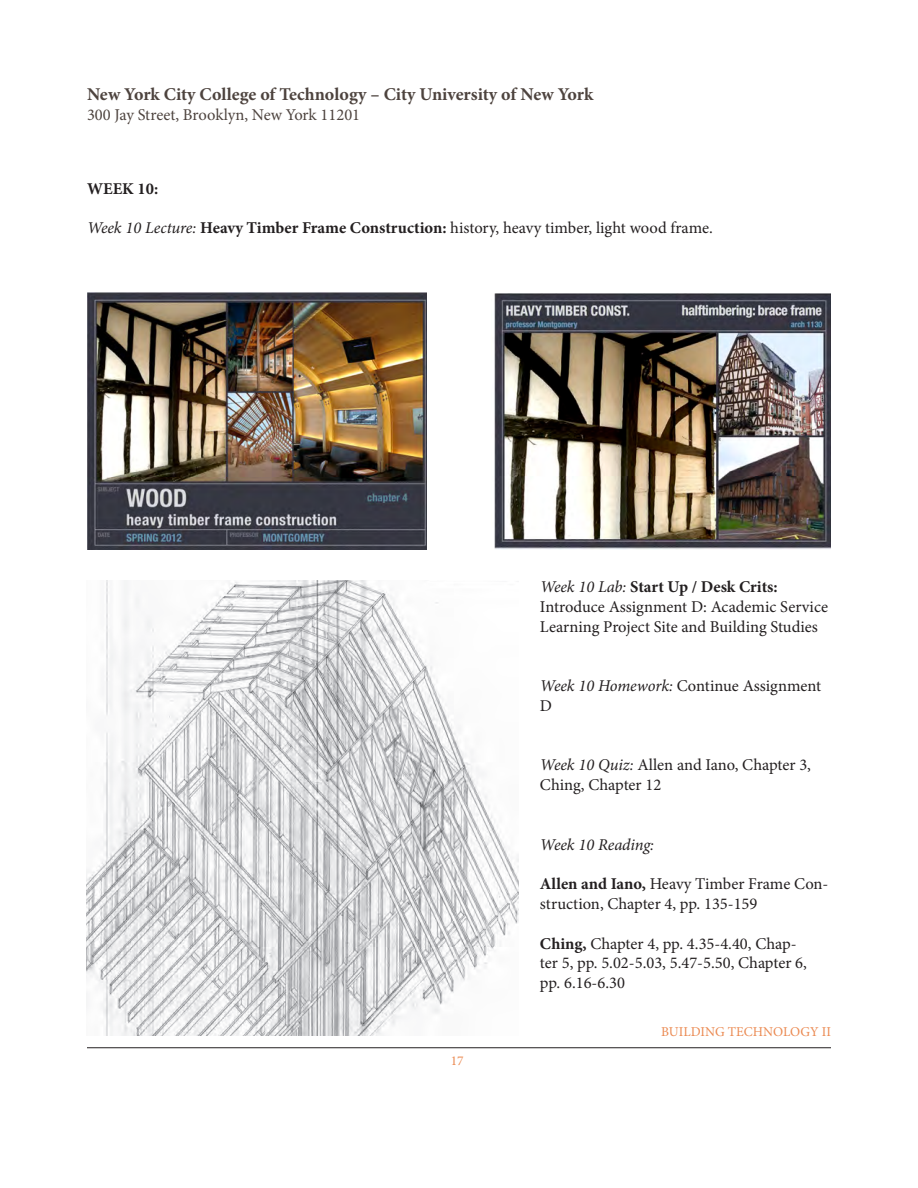
<style>
.page{position:relative;width:918px;height:1188px;background:#fff}
.page>*{position:absolute;margin:0;border:0;box-sizing:border-box;transform-origin:0 0}
.t1{font:700 18px "Minion Pro";color:#4d433e}
.t2{font:16.5px/19.8px "Minion Pro";color:#231f20}
.t3{font:16.5px "Minion Pro";color:#4d433e}
.t4{font:italic 16.5px "Minion Pro";letter-spacing:-.01em;color:#231f20}
.t5{font:700 16.5px "Minion Pro";color:#231f20}
.t6{font:13.5px "Minion Pro";color:#eb8a52}
.s1{font-style:italic}
.s2{font-weight:700}
</style>
<div class="page">
<hr style="left:87px;top:1047px;width:744px;height:1px;background:#231f20">
<img style="left:494px;top:293px;width:337px;height:257px">
<img style="left:87px;top:293px;width:340px;height:256px">
<img style="left:87px;top:580px;width:431px;height:455px">
<p class="t1" style="left:87px;top:82px;width:508px">New York City College of Technology – City University of New York</p>
<p class="t3" style="left:87px;top:104px;width:275px">300 Jay Street, Brooklyn, New York 11201</p>
<p class="t5" style="left:87px;top:177px;width:73px">WEEK 10:</p>
<p class="t2" style="left:87px;top:218px;width:627px"><span class="s1">Week 10 Lecture:</span> <span class="s2">Heavy Timber Frame Construction:</span> history, heavy timber, light wood frame.</p>
<p class="t2" style="left:540px;top:577px;width:290px"><span class="s1">Week 10 Lab:</span> <span class="s2">Start Up / Desk Crits:<br></span>Introduce Assignment D: Academic Service<br>Learning Project Site and Building Studies</p>
<p class="t2" style="left:540px;top:676px;width:283px"><span class="s1">Week 10 Homework:</span> Continue Assignment<br>D</p>
<p class="t2" style="left:540px;top:755px;width:273px"><span class="s1">Week 10 Quiz:</span> Allen and Iano, Chapter 3,<br>Ching, Chapter 12</p>
<p class="t4" style="left:540px;top:833px;width:116px">Week 10 Reading:</p>
<p class="t2" style="left:540px;top:874px;width:290px"><span class="s2">Allen and Iano,</span> Heavy Timber Frame Con&shy;struction, Chapter 4, pp. 135-159</p>
<p class="t2" style="left:540px;top:934px;width:268px"><span class="s2">Ching,</span> Chapter 4, pp. 4.35-4.40, Chap&shy;ter 5, pp. 5.02-5.03, 5.47-5.50, Chapter 6, pp. 6.16-6.30</p>
<p class="t6" style="left:451px;top:1051px;width:14px">17</p>
<p class="t6" style="left:661px;top:1022px;width:171px">BUILDING TECHNOLOGY II</p>
</div>
